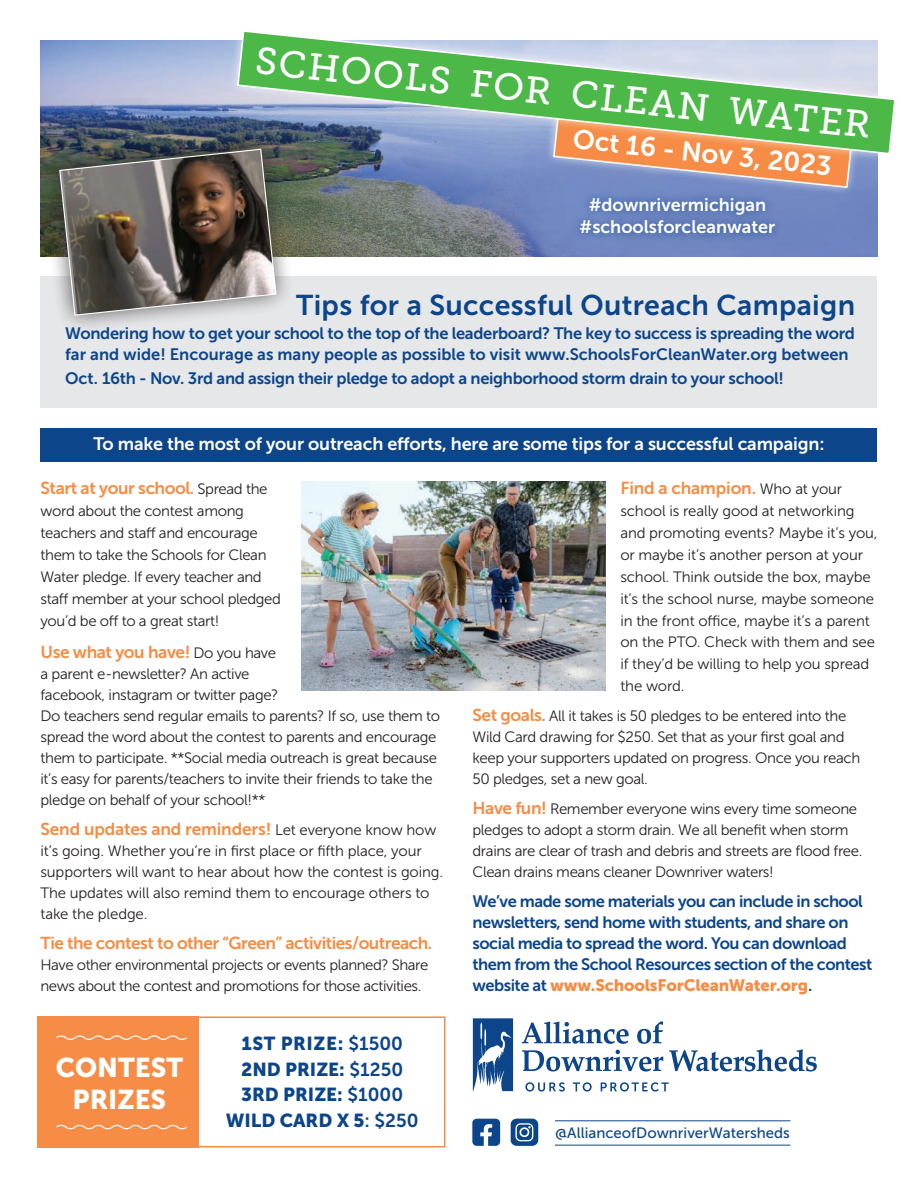
<style>
.page{position:relative;width:918px;height:1188px;background:#fff}
.page>*{position:absolute;margin:0;border:0;box-sizing:border-box;transform-origin:0 0}
.t1{font:37.5px "Museo Slab 500";color:#fff}
.t2{font:28.5px "Museo Sans 700";letter-spacing:.01em;color:#0c4589}
.t3{font:27px "Museo Sans 700";color:#fff}
.t4{font:27px/32.4px "Museo Sans 900";color:#fff;text-align:center}
.t5{font:18.75px "Museo Sans 900";color:#0c4589}
.t6{font:18.75px "Museo Sans 900";letter-spacing:.03em;color:#0c4589}
.t7{font:18px/22.5px "Museo Sans 700";letter-spacing:-.01em;color:#fff;text-align:center}
.t8{font:17.25px "Museo Sans 700";letter-spacing:-.025em;color:#f68c45}
.t9{font:16.5px/21px "Museo Sans 700";letter-spacing:-.02em;color:#0c4589}
.t10{font:15px/21px "Museo Sans 300";letter-spacing:-.025em;color:#231f20}
.t11{font:15px "Museo Sans 500";color:#0c4589}
.s1{font-family:"Museo Sans 300";font-size:15px;color:#231f20}
.s2{font-family:"Museo Sans 700"}
.s3{font-family:"Museo Sans 700";font-size:17.25px;color:#f68c45}
.s4{font-family:"Museo Sans 900";color:#f68c45}
</style>
<div class="page">
<div style="left:40px;top:277px;width:838px;height:131px;background:#e6e7e9"></div>
<img style="left:302px;top:481px;width:303px;height:210px">
<img style="left:40px;top:40px;width:838px;height:216px">
<svg style="left:542px;top:165px;width:321px;height:33px;background:#9e93a8"></svg>
<svg style="left:226px;top:40px;width:652px;height:125px;background:#ad908a"></svg>
<svg style="left:236px;top:32px;width:658px;height:123px;background:#91bd92"></svg>
<img style="left:40px;top:126px;width:259px;height:201px">
<img style="left:59px;top:148px;width:218px;height:168px">
<div style="left:571px;top:189px;width:213px;height:54px;background:#0c4589;opacity:.75"></div>
<img style="left:472px;top:1118px;width:29px;height:28px">
<img style="left:510px;top:1118px;width:29px;height:28px">
<hr style="left:555px;top:1145px;width:235px;height:1px;background:#0c4589">
<hr style="left:555px;top:1120px;width:235px;height:1px;background:#0c4589">
<svg style="left:525px;top:1082px;width:40px;height:10px"></svg>
<svg style="left:573px;top:1082px;width:19px;height:10px"></svg>
<svg style="left:601px;top:1082px;width:68px;height:10px"></svg>
<svg style="left:522px;top:1022px;width:107px;height:22px"></svg>
<svg style="left:637px;top:1021px;width:26px;height:23px"></svg>
<svg style="left:522px;top:1050px;width:141px;height:22px"></svg>
<svg style="left:669px;top:1049px;width:148px;height:23px"></svg>
<svg style="left:473px;top:1018px;width:40px;height:73px"></svg>
<div style="left:40px;top:428px;width:838px;height:34px;background:#0c4589"></div>
<div style="left:137px;top:1016px;width:309px;height:131px;border:2px solid #f68c45"></div>
<div style="left:37px;top:1016px;width:162px;height:131px;background:#f68c45"></div>
<svg style="left:56px;top:1035px;width:131px;height:5px"></svg>
<svg style="left:56px;top:1124px;width:131px;height:6px"></svg>
<p class="t1" style="left:258px;top:40px;width:619px;rotate:6deg">SCHOOLS FOR CLEAN WATER</p>
<p class="t3" style="left:575px;top:124px;width:261px;rotate:6deg">Oct 16 - Nov 3, 2023</p>
<p class="t7" style="left:580px;top:193px;width:197px">#downrivermichigan #schoolsforcleanwater</p>
<p class="t2" style="left:296px;top:290px;width:560px">Tips for a Successful Outreach Campaign</p>
<p class="t9" style="left:65px;top:323px;width:791px">Wondering how to get your school to the top of the leaderboard? The key to success is spreading the word far and wide! Encourage as many people as possible to visit www.SchoolsForCleanWater.org between</p>
<p class="t9" style="left:65px;top:368px;width:720px">Oct. 16th - Nov. 3rd and assign their pledge to adopt a neighborhood storm drain to your school!</p>
<p class="t7" style="left:93px;top:433px;width:733px">To make the most of your outreach efforts, here are some tips for a successful campaign:</p>
<p class="t8" style="left:40px;top:479px;width:229px">Start at your school. <span class="s1">Spread the</span></p>
<p class="t10" style="left:40px;top:500px;width:242px;line-height:22px">word about the contest among teachers and staff and encourage them to take the Schools for Clean<br>Water pledge. If every teacher and staff member at your school pledged you’d be off to a great start!</p>
<p class="t8" style="left:40px;top:642px;width:237px">Use what you have! <span class="s1">Do you have</span></p>
<p class="t10" style="left:40px;top:663px;width:401px">a parent e-newsletter? An active<br>facebook, instagram or twitter page?<br>Do teachers send regular emails to parents? If so, use them to spread the word about the contest to parents and encourage them to participate. **Social media outreach is great because it’s easy for parents/teachers to invite their friends to take the pledge on behalf of your school!**</p>
<p class="t8" style="left:40px;top:819px;width:397px">Send updates and reminders! <span class="s1">Let everyone know how</span></p>
<p class="t10" style="left:40px;top:840px;width:404px">it’s going. Whether you’re in first place or fifth place, your supporters will want to hear about how the contest is going.<br>The updates will also remind them to encourage others to take the pledge.</p>
<p class="t8" style="left:40px;top:933px;width:393px">Tie the contest to other “Green” activities/outreach.</p>
<p class="t10" style="left:40px;top:954px;width:389px">Have other environmental projects or events planned? Share news about the contest and promotions for those activities.</p>
<p class="t4" style="left:56px;top:1051px;width:129px">CONTEST<br>PRIZES</p>
<p class="t6" style="left:241px;top:1033px;width:163px">1ST PRIZE: <span class="s2">$1500</span></p>
<p class="t5" style="left:241px;top:1058px;width:163px">2ND PRIZE: <span class="s2">$1250</span></p>
<p class="t5" style="left:241px;top:1084px;width:164px">3RD PRIZE: <span class="s2">$1000</span></p>
<p class="t5" style="left:226px;top:1109px;width:194px">WILD CARD X 5<span class="s2">: $250</span></p>
<p class="t8" style="left:620px;top:479px;width:223px">Find a champion. <span class="s1">Who at your</span></p>
<p class="t10" style="left:620px;top:500px;width:259px;line-height:21.9px">school is really good at networking and promoting events? Maybe it’s you, or maybe it’s another person at your school. Think outside the box, maybe it’s the school nurse, maybe someone in the front office, maybe it’s a parent on the PTO. Check with them and see if they’d be willing to help you spread the word.</p>
<p class="t10" style="left:472px;top:706px;width:389px"><span class="s3">Set goals.</span> All it takes is 50 pledges to be entered into the Wild Card drawing for $250. Set that as your first goal and keep your supporters updated on progress. Once you reach 50 pledges, set a new goal.</p>
<p class="t10" style="left:472px;top:799px;width:392px"><span class="s3">Have fun!</span> Remember everyone wins every time someone pledges to adopt a storm drain. We all benefit when storm drains are clear of trash and debris and streets are flood free.<br>Clean drains means cleaner Downriver waters!</p>
<p class="t9" style="left:472px;top:891px;width:401px">We’ve made some materials you can include in school newsletters, send home with students, and share on social media to spread the word. You can download them from the School Resources section of the contest website at <span class="s4">www.SchoolsForCleanWater.org</span>.</p>
<p class="t11" style="left:555px;top:1125px;width:236px">@AllianceofDownriverWatersheds</p>
</div>
